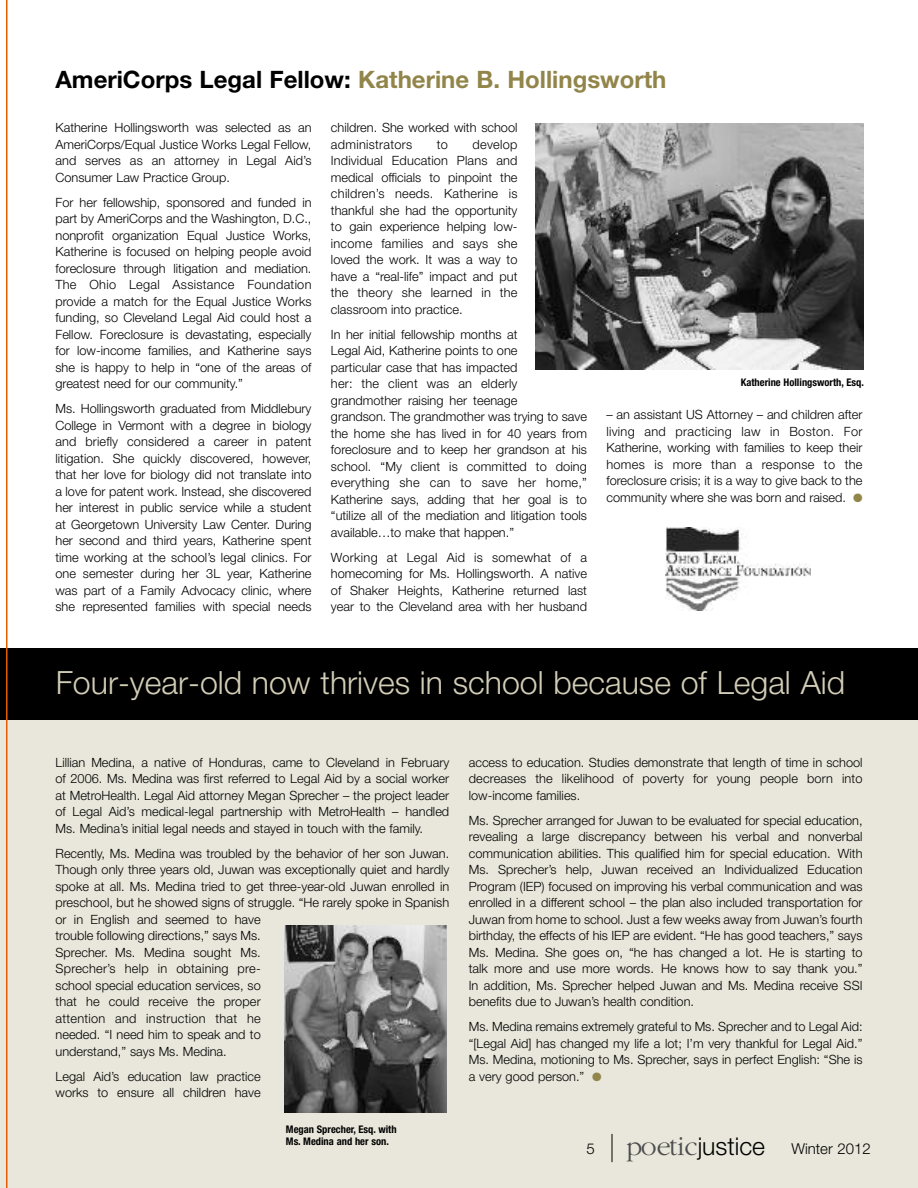
<style>
.page{position:relative;width:918px;height:1188px;background:#fff}
.page>*{position:absolute;margin:0;border:0;box-sizing:border-box;transform-origin:0 0}
.t1{font:300 32.1px "Helvetica Neue CELT";color:#d3ceb7}
.t2{font:700 24px "Helvetica Neue CELT";color:#92854a}
.t3{font:300 15px "Helvetica Neue CELT";color:#000}
.t4{font:300 12.75px/16.5px "Helvetica Neue LT";color:#000;text-align:justify}
.t5{font:700 condensed 10.5px/12.8px "Helvetica Neue LT";color:#000}
.s1{color:#000}
.s2{color:#92854a}
.s3{font-family:"Garamond";font-size:28.2px;color:#4d4d4d}
.s4{font-size:24.75px}
</style>
<div class="page">
<div style="left:0;top:713px;width:918px;height:475px;background:#e9e7db"></div>
<img style="left:285px;top:926px;width:162px;height:187px">
<div style="left:0;top:648px;width:918px;height:71px;background:#000"></div>
<svg style="left:612px;top:1134px;width:1px;height:28px"></svg>
<img style="left:536px;top:124px;width:328px;height:245px">
<img style="left:665px;top:528px;width:145px;height:82px">
<hr style="left:6px;top:0;width:2px;height:1188px;background:#e35c00">
<h2 class="t2" style="left:56px;top:70px;width:612px"><span class="s1">AmeriCorps Legal Fellow:</span> Katherine B. Hollingsworth</h2>
<p class="t4" style="left:55px;top:121px;width:258px">Katherine Hollingsworth was selected as an AmeriCorps/Equal Justice Works Legal Fellow, and serves as an attorney in Legal Aid’s Consumer Law Practice Group.</p>
<p class="t4" style="left:55px;top:195px;width:258px">For her fellowship, sponsored and funded in part by AmeriCorps and the Washington, D.C., nonprofit organization Equal Justice Works, Katherine is focused on helping people avoid foreclosure through litigation and mediation.<br>The Ohio Legal Assistance Foundation provide a match for the Equal Justice Works funding, so Cleveland Legal Aid could host a Fellow. Foreclosure is devastating, especially for low-income families, and Katherine says she is happy to help in “one of the areas of greatest need for our community.”</p>
<p class="t4" style="left:55px;top:402px;width:258px">Ms. Hollingsworth graduated from Middlebury College in Vermont with a degree in biology and briefly considered a career in patent litigation. She quickly discovered, however, that her love for biology did not translate into a love for patent work. Instead, she discovered her interest in public service while a student at Georgetown University Law Center. During her second and third years, Katherine spent time working at the school’s legal clinics. For one semester during her 3L year, Katherine was part of a Family Advocacy clinic, where she represented families with special needs</p>
<p class="t4" style="left:331px;top:121px;width:188px">children. She worked with school administrators</p>
<p class="t4" style="left:331px;top:137px;width:188px;text-indent:142px">develop Individual Education Plans and medical officials to pinpoint the children’s needs. Katherine is thankful she had the opportunity to gain experience helping low&shy;income families and says she loved the work. It was a way to have a “real-life” impact and put the theory she learned in the classroom into practice.</p>
<p class="t4" style="left:331px;top:327px;width:258px;text-align:left">In her initial fellowship months at<br>Legal Aid, Katherine points to one<br>particular case that has impacted<br>her: the client was an elderly grandmother raising her teenage<br>grandson. The grandmother was trying to save the home she has lived in for 40 years from foreclosure and to keep her grandson at his school. “My client is committed to doing everything she can to save her home,” Katherine says, adding that her goal is to “utilize all of the mediation and litigation tools available…to make that happen.”</p>
<p class="t4" style="left:331px;top:550px;width:258px">Working at Legal Aid is somewhat of a homecoming for Ms. Hollingsworth. A native of Shaker Heights, Katherine returned last year to the Cleveland area with her husband</p>
<p class="t4" style="left:437px;top:137px;width:13px">to</p>
<p class="t5" style="left:741px;top:376px;width:125px">Katherine Hollingsworth, Esq.</p>
<p class="t4" style="left:606px;top:407px;width:258px">– an assistant US Attorney – and children after living and practicing law in Boston. For Katherine, working with families to keep their homes is more than a response to the foreclosure crisis; it is a way to give back to the community where she was born and raised. <span class="s2">●</span></p>
<h1 class="t1" style="left:56px;top:671px;width:791px">Four-year-old now thrives in school because of Legal Aid</h1>
<p class="t4" style="left:55px;top:755px;width:395px">Lillian Medina, a native of Honduras, came to Cleveland in February of 2006. Ms. Medina was first referred to Legal Aid by a social worker at MetroHealth. Legal Aid attorney Megan Sprecher – the project leader of Legal Aid’s medical-legal partnership with MetroHealth – handled Ms. Medina’s initial legal needs and stayed in touch with the family.</p>
<p class="t4" style="left:56px;top:846px;width:395px;text-align:left">Recently, Ms. Medina was troubled by the behavior of her son Juwan.<br>Though only three years old, Juwan was exceptionally quiet and hardly spoke at all. Ms. Medina tried to get three-year-old Juwan enrolled in preschool, but he showed signs of struggle. “He rarely spoke in Spanish or in English and seemed to have<br>trouble following directions,” says Ms.<br>Sprecher. Ms. Medina sought Ms.<br>Sprecher’s help in obtaining pre-<br>school special education services, so<br>that he could receive the proper<br>attention and instruction that he<br>needed. “I need him to speak and to<br>understand,” says Ms. Medina.</p>
<p class="t4" style="left:56px;top:1069px;width:207px">Legal Aid’s education law practice works to ensure all children have</p>
<p class="t5" style="left:286px;top:1123px;width:112px">Megan Sprecher, Esq. with<br>Ms. Medina and her son.</p>
<p class="t4" style="left:469px;top:755px;width:395px">access to education. Studies demonstrate that length of time in school decreases the likelihood of poverty for young people born into low-income families.</p>
<p class="t4" style="left:469px;top:813px;width:395px">Ms. Sprecher arranged for Juwan to be evaluated for special education, revealing a large discrepancy between his verbal and nonverbal communication abilities. This qualified him for special education. With Ms. Sprecher’s help, Juwan received an Individualized Education Program (IEP) focused on improving his verbal communication and was enrolled in a different school – the plan also included transportation for Juwan from home to school. Just a few weeks away from Juwan’s fourth birthday, the effects of his IEP are evident. “He has good teachers,” says Ms. Medina. She goes on, “he has changed a lot. He is starting to talk more and use more words. He knows how to say thank you.” In addition, Ms. Sprecher helped Juwan and Ms. Medina receive SSI benefits due to Juwan’s health condition.</p>
<p class="t4" style="left:469px;top:1020px;width:395px">Ms. Medina remains extremely grateful to Ms. Sprecher and to Legal Aid: “[Legal Aid] has changed my life a lot; I’m very thankful for Legal Aid.” Ms. Medina, motioning to Ms. Sprecher, says in perfect English: “She is a very good person.” <span class="s2">●</span></p>
<p class="t3" style="left:586px;top:1143px;width:286px">5 <span class="s3">poetic</span><span class="s4">justice</span> Winter 2012</p>
</div>
